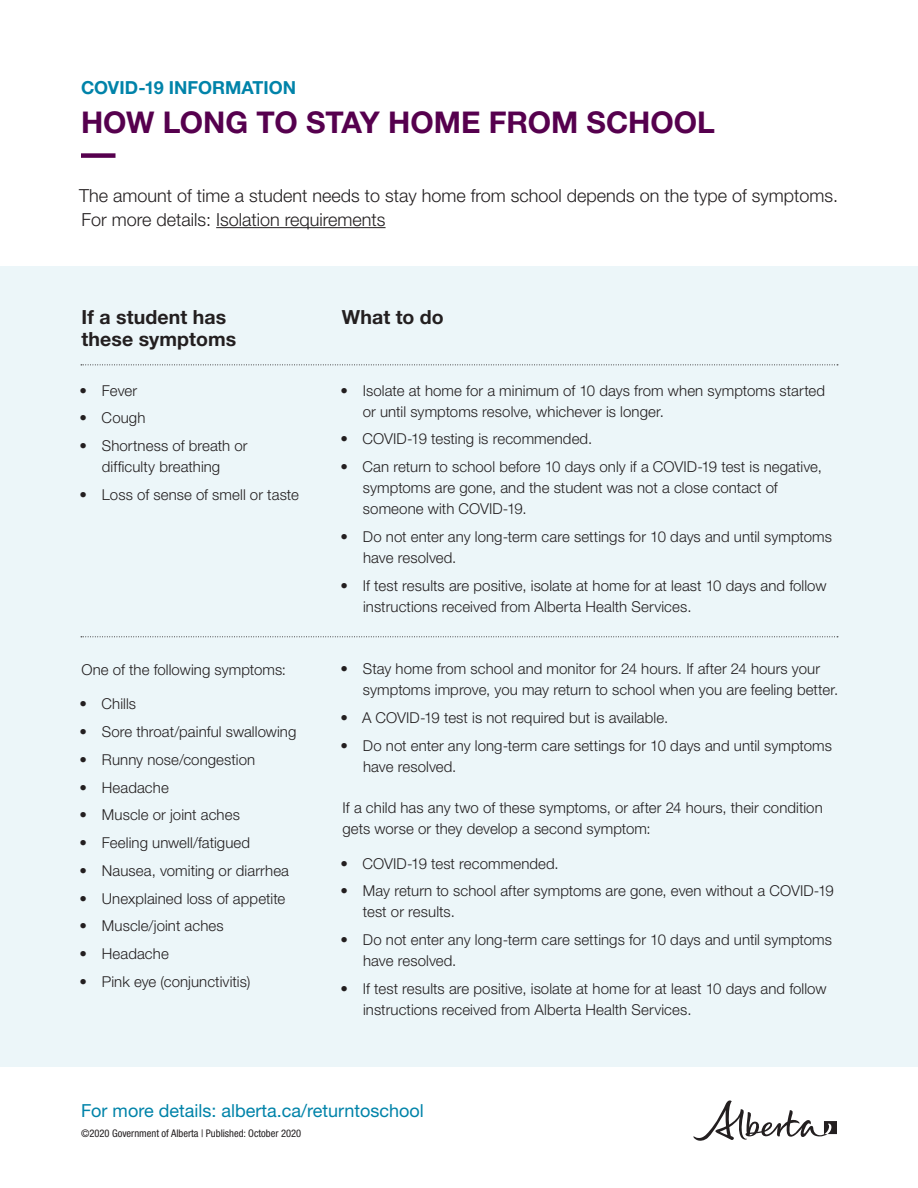
<style>
.page{position:relative;width:918px;height:1188px;background:#fff}
.page>*{position:absolute;margin:0;border:0;box-sizing:border-box;transform-origin:0 0}
.Heading_1{font:700 30px "Helvetica Neue LT Std";color:#56004e}
.Subheading_1{font:700 19.5px/22.5px "Helvetica Neue LT Std";letter-spacing:.005em;color:#231f20}
.Intro_Paragraph{font:300 18px/24px "Helvetica Neue LT Std";color:#231f20}
.t1{font:18px "Helvetica Neue LT Std";color:#0083a9}
.Subheading_2{font:700 18px "Helvetica Neue LT Std";color:#0083a9}
.Body_Copy{font:300 15px/21px "Helvetica Neue LT Std";letter-spacing:.005em;color:#231f20}
.t2{font:condensed 10.5px "Helvetica Neue LT Std";color:#231f20}
</style>
<div class="page">
<svg style="left:693px;top:1100px;width:144px;height:41px"></svg>
<div style="left:0;top:266px;width:918px;height:800px;background:#ecf6f9"></div>
<div style="left:81px;top:153px;width:35px;height:5px;background:#56004e"></div>
<hr style="left:216px;top:227px;width:170px;height:1px;background:#231f20">
<svg style="left:81px;top:364px;width:757px;height:1px"></svg>
<svg style="left:81px;top:636px;width:757px;height:1px"></svg>
<p class="Subheading_2" style="left:81px;top:76px;width:217px">COVID-19 INFORMATION</p>
<p class="Heading_1" style="left:81px;top:104px;width:635px">HOW LONG TO STAY HOME FROM SCHOOL</p>
<p class="Intro_Paragraph" style="left:79px;top:183px;width:761px">The amount of time a student needs to stay home from school depends on the type of symptoms.<br>For more details: Isolation requirements</p>
<p class="Subheading_1" style="left:81px;top:305px;width:156px">If a student has these symptoms</p>
<p class="Body_Copy" style="left:80px;top:379px;width:59px">• Fever</p>
<p class="Body_Copy" style="left:80px;top:407px;width:67px">• Cough</p>
<p class="Body_Copy" style="left:80px;top:435px;width:170px;text-align:center">• Shortness of breath or difficulty breathing</p>
<p class="Body_Copy" style="left:80px;top:484px;width:221px">• Loss of sense of smell or taste</p>
<p class="Body_Copy" style="left:81px;top:659px;width:206px">One of the following symptoms:</p>
<p class="Body_Copy" style="left:80px;top:693px;width:58px">• Chills</p>
<p class="Body_Copy" style="left:80px;top:721px;width:218px">• Sore throat/painful swallowing</p>
<p class="Body_Copy" style="left:80px;top:749px;width:177px">• Runny nose/congestion</p>
<p class="Body_Copy" style="left:80px;top:777px;width:91px">• Headache</p>
<p class="Body_Copy" style="left:80px;top:804px;width:162px">• Muscle or joint aches</p>
<p class="Body_Copy" style="left:80px;top:832px;width:172px">• Feeling unwell/fatigued</p>
<p class="Body_Copy" style="left:80px;top:860px;width:211px">• Nausea, vomiting or diarrhea</p>
<p class="Body_Copy" style="left:80px;top:888px;width:207px">• Unexplained loss of appetite</p>
<p class="Body_Copy" style="left:80px;top:915px;width:146px">• Muscle/joint aches</p>
<p class="Body_Copy" style="left:80px;top:943px;width:91px">• Headache</p>
<p class="Body_Copy" style="left:80px;top:971px;width:172px">• Pink eye (conjunctivitis)</p>
<p class="Subheading_1" style="left:342px;top:305px;width:103px">What to do</p>
<p class="Body_Copy" style="left:363px;top:379px;width:464px;text-indent:-22px">• Isolate at home for a minimum of 10 days from when symptoms started or until symptoms resolve, whichever is longer.</p>
<p class="Body_Copy" style="left:341px;top:428px;width:253px">• COVID-19 testing is recommended.</p>
<p class="Body_Copy" style="left:363px;top:456px;width:460px;text-indent:-22px">• Can return to school before 10 days only if a COVID-19 test is negative, symptoms are gone, and the student was not a close contact of someone with COVID-19.</p>
<p class="Body_Copy" style="left:363px;top:526px;width:470px;text-indent:-23px">• Do not enter any long-term care settings for 10 days and until symptoms have resolved.</p>
<p class="Body_Copy" style="left:363px;top:574px;width:465px;text-indent:-23px">• If test results are positive, isolate at home for at least 10 days and follow instructions received from Alberta Health Services.</p>
<p class="Body_Copy" style="left:363px;top:658px;width:477px;text-indent:-22px">• Stay home from school and monitor for 24 hours. If after 24 hours your symptoms improve, you may return to school when you are feeling better.</p>
<p class="Body_Copy" style="left:341px;top:707px;width:329px">• A COVID-19 test is not required but is available.</p>
<p class="Body_Copy" style="left:363px;top:735px;width:470px;text-indent:-23px">• Do not enter any long-term care settings for 10 days and until symptoms have resolved.</p>
<p class="Body_Copy" style="left:342px;top:797px;width:482px">If a child has any two of these symptoms, or after 24 hours, their condition gets worse or they develop a second symptom:</p>
<p class="Body_Copy" style="left:341px;top:852px;width:220px">• COVID-19 test recommended.</p>
<p class="Body_Copy" style="left:363px;top:880px;width:472px;text-indent:-22px">• May return to school after symptoms are gone, even without a COVID-19 test or results.</p>
<p class="Body_Copy" style="left:363px;top:929px;width:470px;text-indent:-23px">• Do not enter any long-term care settings for 10 days and until symptoms have resolved.</p>
<p class="Body_Copy" style="left:363px;top:978px;width:465px;text-indent:-23px">• If test results are positive, isolate at home for at least 10 days and follow instructions received from Alberta Health Services.</p>
<p class="t1" style="left:81px;top:1100px;width:344px">For more details: alberta.ca/returntoschool</p>
<p class="t2" style="left:81px;top:1127px;width:222px">©2020 Government of Alberta | Published: October 2020</p>
</div>
